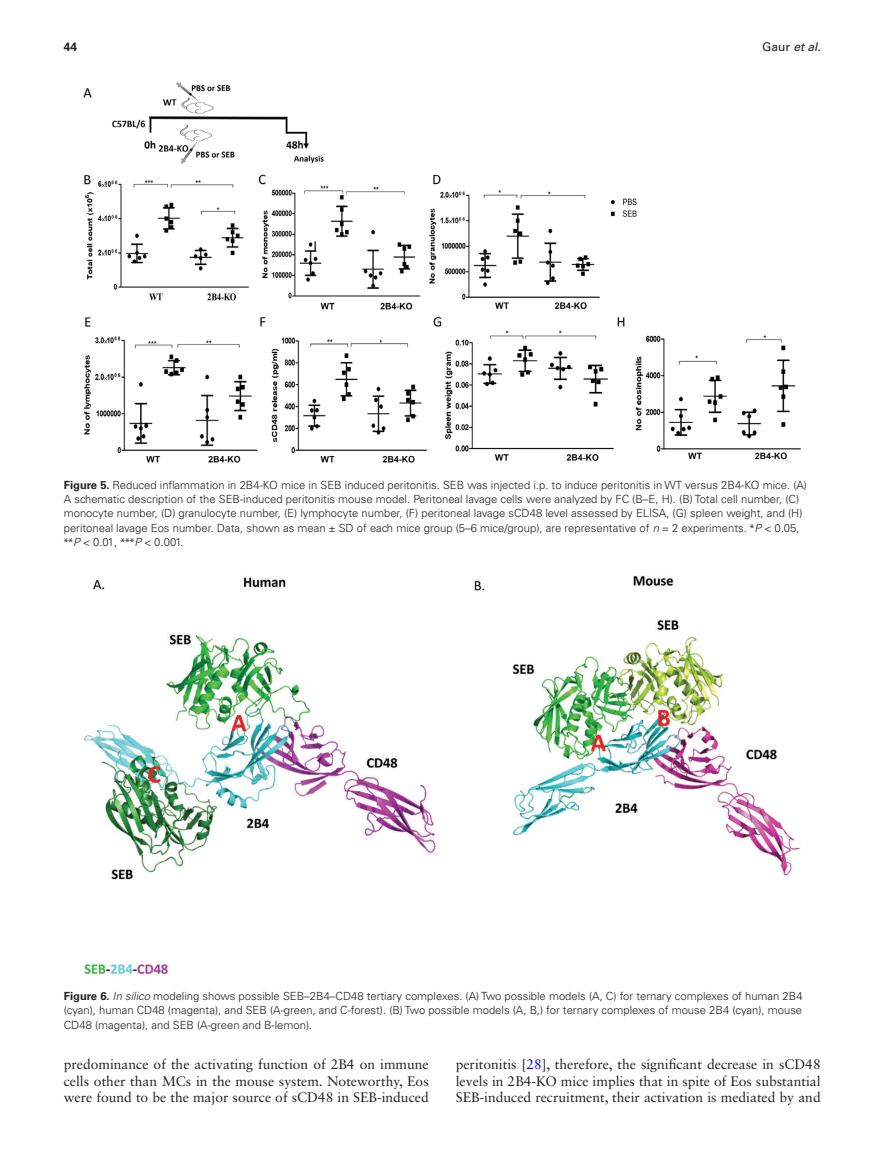
<style>
.page{position:relative;width:893px;height:1174px;background:#fff}
.page>*{position:absolute;margin:0;border:0;box-sizing:border-box;transform-origin:0 0}
.t1{font:13.8px/16.5px "Sabon LT Std";color:#231f20;text-align:justify}
.t2{font:italic 12px "Univers LT Std";color:#231f20}
.t3{font:700 12px "Univers LT Std";color:#231f20}
.t4{font:300 11.25px/14.2px "Univers LT Std";color:#231f20}
.s1{font-style:normal}
.s2{font-weight:700}
.s3{font-style:italic}
.s4{font-family:"Myriad Pro";font-weight:400}
.s5{color:#00f}
</style>
<div class="page">
<img style="left:83px;top:82px;width:718px;height:381px">
<img style="left:83px;top:576px;width:717px;height:399px">
<p class="t3" style="left:64px;top:40px;width:15px">44</p>
<p class="t2" style="left:762px;top:40px;width:60px"><span class="s1">Gaur</span> et al.</p>
<p class="t4" style="left:64px;top:478px;width:745px"><span class="s2">Figure 5.</span> Reduced inflammation in 2B4-KO mice in SEB induced peritonitis. SEB was injected i.p. to induce peritonitis in WT versus 2B4-KO mice. (A)<br>A schematic description of the SEB-induced peritonitis mouse model. Peritoneal lavage cells were analyzed by FC (B–E, H). (B) Total cell number, (C) monocyte number, (D) granulocyte number, (E) lymphocyte number, (F) peritoneal lavage sCD48 level assessed by ELISA, (G) spleen weight, and (H) peritoneal lavage Eos number. Data, shown as mean ± SD of each mice group (5–6 mice/group), are representative of <span class="s3">n</span> = 2 experiments. <span class="s4">*</span><span class="s3">P</span> &lt; 0.05, <span class="s4">**</span><span class="s3">P</span> &lt; 0.01, <span class="s4">***</span><span class="s3">P</span> &lt; 0.001.</p>
<p class="t4" style="left:64px;top:989px;width:740px;text-align:justify"><span class="s2">Figure 6.</span> <span class="s3">In silico</span> modeling shows possible SEB–2B4–CD48 tertiary complexes. (A) Two possible models (A, C) for ternary complexes of human 2B4 (cyan), human CD48 (magenta), and SEB (A-green, and C-forest). (B) Two possible models (A, B,) for ternary complexes of mouse 2B4 (cyan), mouse CD48 (magenta), and SEB (A-green and B-lemon).</p>
<p class="t1" style="left:64px;top:1056px;width:366px">predominance of the activating function of 2B4 on immune cells other than MCs in the mouse system. Noteworthy, Eos were found to be the major source of sCD48 in SEB-induced</p>
<p class="t1" style="left:456px;top:1056px;width:366px">peritonitis [<span class="s5">28</span>], therefore, the significant decrease in sCD48 levels in 2B4-KO mice implies that in spite of Eos substantial SEB-induced recruitment, their activation is mediated by and</p>
</div>
